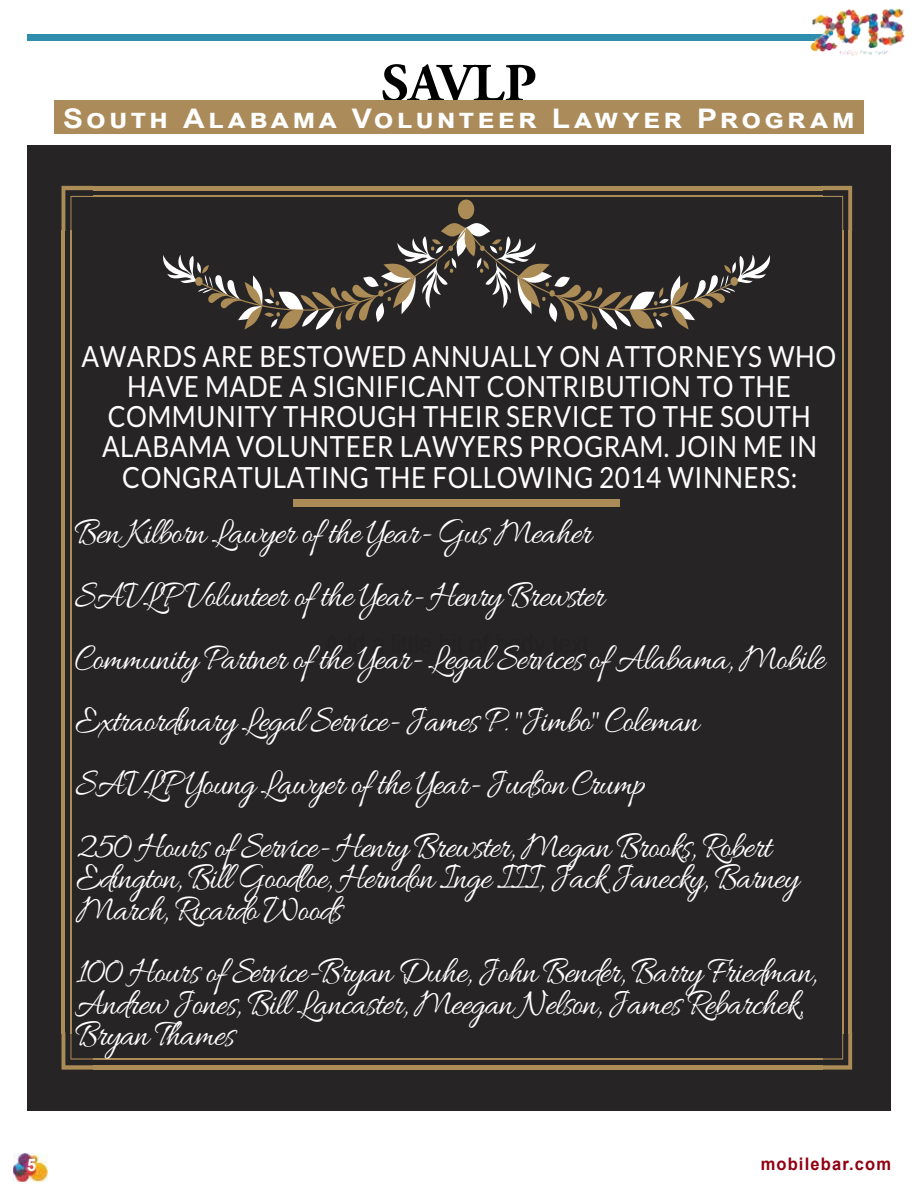
<style>
.page{position:relative;width:918px;height:1188px;background:#fff}
.page>*{position:absolute;margin:0;border:0;box-sizing:border-box;transform-origin:0 0}
.t1{font:700 54px "Adobe Garamond Pro";color:#000}
.t2{font:38.85px/62.7px "Allura";letter-spacing:-.03em;color:#fff;scale:.9 1}
.t3{font:29.1px/30.2px "Lato";letter-spacing:.02em;color:#fff;text-align:center;scale:.9 1}
.t4{font:700 27px "Arial";letter-spacing:.105em;color:#fff;scale:1.11 1}
.t5{font:700 17.4px "Arial";letter-spacing:.07em;color:#8f0012;scale:.95 1}
.t6{font:700 17.4px "Arial";color:#fff;scale:.95 1}
</style>
<div class="page">
<div style="left:27px;top:34px;width:797px;height:6px;background:#2f8dae"></div>
<img style="left:803px;top:8px;width:102px;height:48px">
<img style="left:14px;top:1153px;width:33px;height:28px">
<div style="left:54px;top:100px;width:810px;height:34px;background:#ab8b5a"></div>
<div style="left:27px;top:145px;width:864px;height:965px;background:#262425"></div>
<svg style="left:62px;top:186px;width:32px;height:45px"></svg>
<hr style="left:62px;top:230px;width:3px;height:803px;background:#ab8b56">
<hr style="left:70px;top:230px;width:1px;height:803px;background:#ab8b56">
<svg style="left:62px;top:1032px;width:31px;height:38px"></svg>
<div style="left:93px;top:1065px;width:729px;height:5px;background:#ab8b56"></div>
<hr style="left:93px;top:1058px;width:729px;height:2px;background:#ab8b56">
<svg style="left:822px;top:1032px;width:30px;height:38px"></svg>
<hr style="left:848px;top:230px;width:4px;height:803px;background:#ab8b56">
<hr style="left:842px;top:230px;width:1px;height:803px;background:#ab8b56">
<svg style="left:821px;top:186px;width:31px;height:45px"></svg>
<hr style="left:93px;top:186px;width:729px;height:4px;background:#ab8b56">
<hr style="left:93px;top:196px;width:729px;height:1px;background:#ab8b56">
<svg style="left:163px;top:199px;width:607px;height:131px"></svg>
<div style="left:294px;top:499px;width:326px;height:7px;background:#ab8b56"></div>
<h1 class="t1" style="left:381px;top:52px;width:32px">SAVL</h1>
<h1 class="t1" style="left:504px;top:52px;width:34px">P</h1>
<p class="t4" style="left:63px;top:99px;width:715px">South Alabama Volunteer Lawyer Program</p>
<p class="t3" style="left:82px;top:341px;width:840px">AWARDS ARE BESTOWED ANNUALLY ON ATTORNEYS WHO HAVE MADE A SIGNIFICANT CONTRIBUTION TO THE COMMUNITY THROUGH THEIR SERVICE TO THE SOUTH ALABAMA VOLUNTEER LAWYERS PROGRAM. JOIN ME IN CONGRATULATING THE FOLLOWING 2014 WINNERS:</p>
<p class="t2" style="left:75px;top:504px;width:835px">Ben Kilborn Lawyer of the Year- Gus Meaher<br>SAVLP Volunteer of the Year- Henry Brewster<br>Community Partner of the Year- Legal Services of Alabama, Mobile Extraordinary Legal Service- James P. "Jimbo" Coleman<br>SAVLP Young Lawyer of the Year- Judson Crump<br>250 Hours of Service- Henry Brewster, Megan Brooks, Robert</p>
<p class="t2" style="left:76px;top:865px;width:805px;line-height:31.3px">Edington, Bill Goodloe, Herndon Inge III, Jack Janecky, Barney<br>March, Ricardo Woods</p>
<p class="t2" style="left:75px;top:959px;width:827px;line-height:31.3px">100 Hours of Service-Bryan Duhe, John Bender, Barry Friedman,<br>Andrew Jones, Bill Lancaster, Meegan Nelson, James Rebarchek,<br>Bryan Thames</p>
<p class="t6" style="left:27px;top:1152px;width:11px">5</p>
<p class="t5" style="left:761px;top:1152px;width:139px">mobilebar.com</p>
</div>
